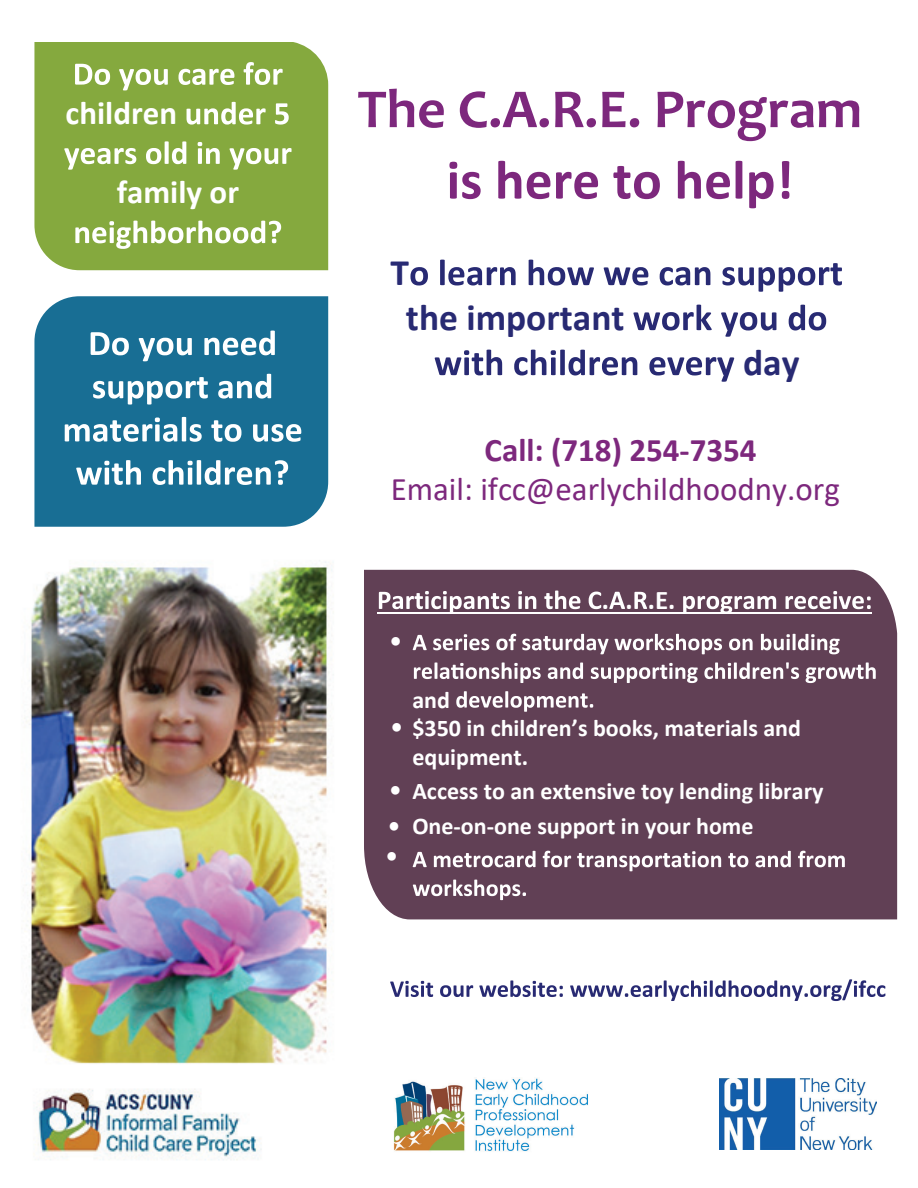
<style>
.page{position:relative;width:918px;height:1188px;background:#fff}
.page>*{position:absolute;margin:0;border:0;box-sizing:border-box;transform-origin:0 0}
.t1{font:700 55.5px "Candara";color:#7d287d}
.t2{font:700 55.5px "Calibri";color:#7d287d}
.t3{font:700 37.5px/45px "Calibri";color:#282a73}
.t4{font:33px "Calibri";color:#7d287d}
.t5{font:700 33px "Calibri";color:#7d287d}
.t6{font:700 33px "Calibri";color:#fff}
.t7{font:700 27px "Calibri";color:#fff}
.t8{font:700 24px "Calibri";color:#fff}
</style>
<div class="page">
<div style="left:364px;top:570px;width:533px;height:349px;background:#614055"></div>
<div style="left:34px;top:42px;width:294px;height:228px;background:#85a93e"></div>
<div style="left:34px;top:296px;width:294px;height:231px;background:#186e94"></div>
<img style="left:24px;top:562px;width:308px;height:598px">
<svg style="left:410px;top:260px;width:432px;height:32px"></svg>
<svg style="left:633px;top:305px;width:193px;height:32px"></svg>
<svg style="left:435px;top:350px;width:299px;height:32px"></svg>
<svg style="left:91px;top:331px;width:184px;height:30px"></svg>
<svg style="left:93px;top:374px;width:178px;height:31px"></svg>
<svg style="left:65px;top:417px;width:236px;height:25px"></svg>
<svg style="left:76px;top:460px;width:212px;height:25px"></svg>
<svg style="left:75px;top:62px;width:208px;height:28px"></svg>
<svg style="left:187px;top:102px;width:102px;height:23px"></svg>
<svg style="left:64px;top:141px;width:228px;height:29px"></svg>
<svg style="left:75px;top:221px;width:206px;height:28px"></svg>
<svg style="left:683px;top:591px;width:188px;height:22px"></svg>
<hr style="left:676px;top:613px;width:196px;height:1px;background:#fff">
<svg style="left:379px;top:591px;width:296px;height:23px"></svg>
<hr style="left:377px;top:613px;width:225px;height:1px;background:#fff">
<img style="left:393px;top:1078px;width:195px;height:73px">
<img style="left:720px;top:1078px;width:157px;height:71px">
<svg style="left:390px;top:979px;width:495px;height:22px"></svg>
<svg style="left:413px;top:634px;width:103px;height:16px"></svg>
<svg style="left:522px;top:634px;width:87px;height:20px"></svg>
<svg style="left:615px;top:634px;width:225px;height:20px"></svg>
<svg style="left:414px;top:662px;width:127px;height:21px"></svg>
<svg style="left:548px;top:662px;width:328px;height:21px"></svg>
<svg style="left:456px;top:691px;width:137px;height:21px"></svg>
<svg style="left:413px;top:851px;width:432px;height:20px"></svg>
<svg style="left:413px;top:880px;width:113px;height:20px"></svg>
<h3 class="t6" style="left:66px;top:90px;width:113px">children</h3>
<h3 class="t6" style="left:117px;top:169px;width:124px">family or</h3>
<h1 class="t1" style="left:358px;top:74px;width:506px">The C.A.R.E. Program</h1>
<h1 class="t2" style="left:447px;top:141px;width:349px">is here to help!</h1>
<h2 class="t3" style="left:406px;top:249px;width:220px;text-indent:-15px">T<br>the important</h2>
<h2 class="t3" style="left:743px;top:339px;width:58px">day</h2>
<h3 class="t5" style="left:485px;top:426px;width:274px">Call: (718) 254-7354</h3>
<h3 class="t4" style="left:391px;top:466px;width:451px">Email: ifcc@earlychildhoodny.org</h3>
<p class="t8" style="left:390px;top:624px;width:13px">•</p>
<p class="t8" style="left:412px;top:683px;width:39px">and</p>
<p class="t7" style="left:602px;top:581px;width:75px">. . .E.</p>
<p class="t8" style="left:391px;top:711px;width:412px">• $350 in children’s books, materials and</p>
<p class="t8" style="left:412px;top:740px;width:117px">equipment.</p>
<p class="t8" style="left:389px;top:774px;width:436px">• Access to an extensive toy lending library</p>
<p class="t8" style="left:388px;top:809px;width:367px">• One-on-one support in your home</p>
<p class="t8" style="left:386px;top:839px;width:13px">•</p>
</div>
